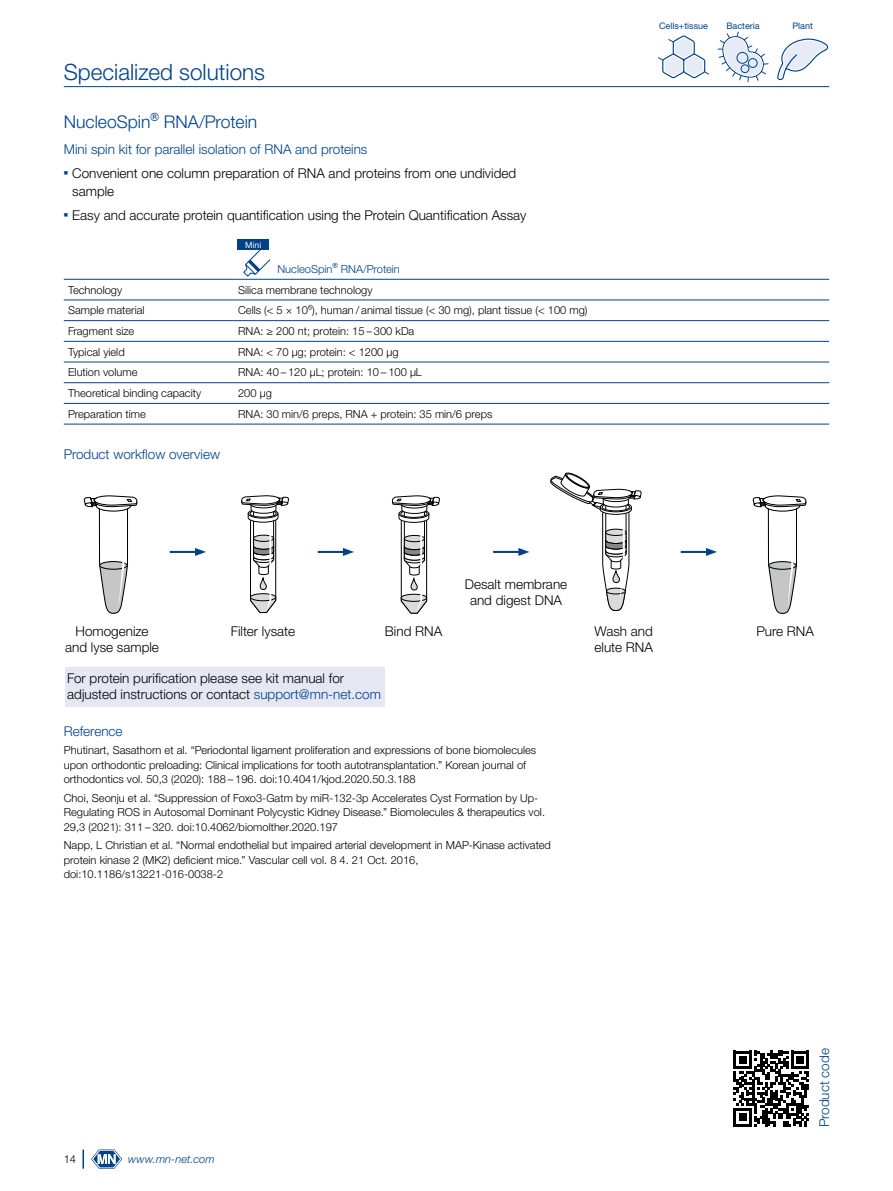
<style>
.page{position:relative;width:893px;height:1191px;background:#fff}
.page>*{position:absolute;margin:0;border:0;box-sizing:border-box;transform-origin:0 0}
.t1{font:300 22.5px "Helvetica Neue LTW1 G";color:#004189}
.t2{font:300 17.55px "Helvetica Neue LTW1 G";color:#004189}
.t3{font:300 13.5px/16.2px "Helvetica Neue LTW1 G";color:#000}
.t4{font:300 13.5px "Helvetica Neue LTW1 G";color:#004189}
.t5{font:300 11.1px/14.4px "Helvetica Neue LTW1 G";color:#000}
.t6{font:300 11.1px "Helvetica Neue LTW1 G";color:#004189}
.t7{font:italic 300 11.1px "Helvetica Neue LTW1 G";color:#004189}
.t8{font:9px "Helvetica Neue LTW1 G";color:#004189}
.t9{font:8.55px "Helvetica Neue LTW1 G";color:#fff}
.s1{color:#004189}
</style>
<div class="page">
<svg style="left:83px;top:1149px;width:1px;height:19px"></svg>
<svg style="left:91px;top:1149px;width:31px;height:19px"></svg>
<hr style="left:64px;top:86px;width:765px;height:1px;background:#004189">
<hr style="left:64px;top:279px;width:170px;height:1px;background:#004189">
<hr style="left:234px;top:279px;width:595px;height:1px;background:#004189">
<hr style="left:64px;top:300px;width:170px;height:1px;background:#004189">
<hr style="left:234px;top:300px;width:595px;height:1px;background:#004189">
<hr style="left:64px;top:320px;width:170px;height:1px;background:#004189">
<hr style="left:234px;top:320px;width:595px;height:1px;background:#004189">
<hr style="left:64px;top:341px;width:170px;height:1px;background:#004189">
<hr style="left:234px;top:341px;width:595px;height:1px;background:#004189">
<hr style="left:64px;top:362px;width:170px;height:1px;background:#004189">
<hr style="left:234px;top:362px;width:595px;height:1px;background:#004189">
<hr style="left:64px;top:382px;width:170px;height:1px;background:#004189">
<hr style="left:234px;top:382px;width:595px;height:1px;background:#004189">
<hr style="left:64px;top:403px;width:170px;height:1px;background:#004189">
<hr style="left:234px;top:403px;width:595px;height:1px;background:#004189">
<hr style="left:64px;top:424px;width:170px;height:1px;background:#004189">
<hr style="left:234px;top:424px;width:595px;height:1px;background:#004189">
<svg style="left:83px;top:495px;width:55px;height:119px"></svg>
<svg style="left:752px;top:495px;width:55px;height:119px"></svg>
<svg style="left:391px;top:495px;width:49px;height:119px"></svg>
<svg style="left:241px;top:495px;width:48px;height:118px"></svg>
<svg style="left:550px;top:472px;width:92px;height:139px"></svg>
<div style="left:65px;top:667px;width:319px;height:39px;background:#e6e7f3"></div>
<svg style="left:170px;top:548px;width:36px;height:8px"></svg>
<svg style="left:318px;top:548px;width:36px;height:8px"></svg>
<svg style="left:493px;top:548px;width:36px;height:8px"></svg>
<svg style="left:681px;top:548px;width:36px;height:8px"></svg>
<svg style="left:658px;top:35px;width:51px;height:44px"></svg>
<svg style="left:717px;top:31px;width:52px;height:51px"></svg>
<svg style="left:777px;top:38px;width:51px;height:43px"></svg>
<div style="left:237px;top:240px;width:32px;height:10px;background:#004189"></div>
<svg style="left:243px;top:250px;width:26px;height:26px"></svg>
<svg style="left:734px;top:1050px;width:75px;height:76px"></svg>
<h1 class="t1" style="left:64px;top:58px;width:203px">Specialized solutions</h1>
<h2 class="t2" style="left:64px;top:111px;width:195px">NucleoSpin<sup>®</sup> RNA/Protein</h2>
<p class="t4" style="left:64px;top:141px;width:305px">Mini spin kit for parallel isolation of RNA and proteins</p>
<p class="t3" style="left:72px;top:165px;width:445px;line-height:17.5px;text-indent:-9px"><sup>■</sup> Convenient one column preparation of RNA and proteins from one undivided sample</p>
<p class="t3" style="left:64px;top:207px;width:464px"><sup>■</sup> Easy and accurate protein quantification using the Protein Quantification Assay</p>
<p class="t9" style="left:245px;top:240px;width:18px">Mini</p>
<p class="t6" style="left:277px;top:262px;width:124px">NucleoSpin<sup>®</sup> RNA/Protein</p>
<p class="t5" style="left:68px;top:282px;width:56px">Technology</p>
<p class="t5" style="left:238px;top:282px;width:136px">Silica membrane technology</p>
<p class="t5" style="left:68px;top:303px;width:78px">Sample material</p>
<p class="t5" style="left:238px;top:303px;width:351px">Cells (&lt; 5 × 10⁶), human / animal tissue (&lt; 30 mg), plant tissue (&lt; 100 mg)</p>
<p class="t5" style="left:68px;top:324px;width:68px">Fragment size</p>
<p class="t5" style="left:238px;top:324px;width:178px">RNA: ≥ 200 nt; protein: 15 – 300 kDa</p>
<p class="t5" style="left:68px;top:344px;width:58px">Typical yield</p>
<p class="t5" style="left:238px;top:344px;width:162px">RNA: &lt; 70 µg; protein: &lt; 1200 µg</p>
<p class="t5" style="left:68px;top:365px;width:71px">Elution volume</p>
<p class="t5" style="left:238px;top:365px;width:185px">RNA: 40 – 120 µL; protein: 10 – 100 µL</p>
<p class="t5" style="left:68px;top:386px;width:135px">Theoretical binding capacity</p>
<p class="t5" style="left:238px;top:386px;width:35px">200 µg</p>
<p class="t5" style="left:68px;top:406px;width:79px">Preparation time</p>
<p class="t5" style="left:238px;top:406px;width:256px">RNA: 30 min/6 preps, RNA + protein: 35 min/6 preps</p>
<p class="t4" style="left:64px;top:446px;width:158px">Product workflow overview</p>
<p class="t3" style="left:465px;top:576px;width:104px;text-align:center">Desalt membrane and digest DNA</p>
<p class="t8" style="left:659px;top:21px;width:50px">Cells+tissue</p>
<p class="t8" style="left:726px;top:21px;width:35px">Bacteria</p>
<p class="t8" style="left:792px;top:21px;width:22px">Plant</p>
<p class="t3" style="left:65px;top:623px;width:95px;text-align:center">Homogenize and lyse sample</p>
<p class="t3" style="left:231px;top:623px;width:66px">Filter lysate</p>
<p class="t3" style="left:385px;top:623px;width:59px">Bind RNA</p>
<p class="t3" style="left:594px;top:623px;width:60px">Wash and elute RNA</p>
<p class="t3" style="left:756px;top:623px;width:59px">Pure RNA</p>
<p class="t3" style="left:67px;top:669px;width:315px">For protein purification please see kit manual for adjusted instructions or contact <span class="s1">support@mn-net.com</span></p>
<p class="t4" style="left:64px;top:722px;width:60px">Reference</p>
<p class="t5" style="left:64px;top:743px;width:474px">Phutinart, Sasathorn et al. “Periodontal ligament proliferation and expressions of bone biomolecules upon orthodontic preloading: Clinical implications for tooth autotransplantation.” Korean journal of orthodontics vol. 50,3 (2020): 188 – 196. doi:10.4041/kjod.2020.50.3.188</p>
<p class="t5" style="left:64px;top:790px;width:483px">Choi, Seonju et al. “Suppression of Foxo3-Gatm by miR-132-3p Accelerates Cyst Formation by Up-<br>Regulating ROS in Autosomal Dominant Polycystic Kidney Disease.” Biomolecules &amp; therapeutics vol.<br>29,3 (2021): 311 – 320. doi:10.4062/biomolther.2020.197</p>
<p class="t5" style="left:64px;top:838px;width:489px">Napp, L Christian et al. “Normal endothelial but impaired arterial development in MAP-Kinase activated protein kinase 2 (MK2) deficient mice.” Vascular cell vol. 8 4. 21 Oct. 2016, doi:10.1186/s13221‑016‑0038-2</p>
<p class="t5" style="left:64px;top:1151px;width:14px">14</p>
<p class="t7" style="left:128px;top:1152px;width:88px">www.mn-net.com</p>
<p class="t4" style="left:816px;top:1127px;width:80px;rotate:-90deg">Product code</p>
</div>
